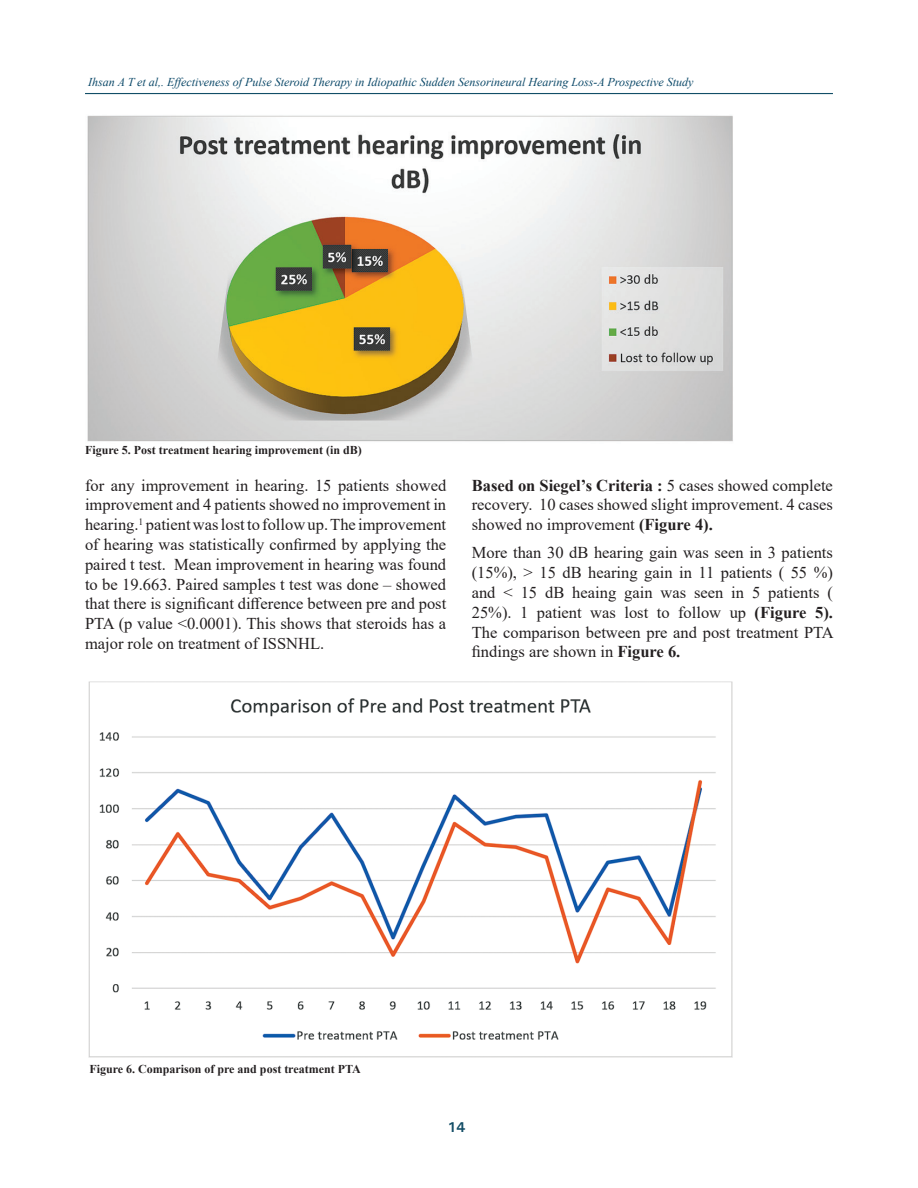
<style>
.page{position:relative;width:918px;height:1188px;background:#fff}
.page>*{position:absolute;margin:0;border:0;box-sizing:border-box;transform-origin:0 0}
.J_Para_2_ENT{font:16.5px/19.8px "Times New Roman";color:#231f20;text-align:justify}
.t1{font:700 14.25px "Univers";color:#124d66}
.t2{font:italic 12px "Times New Roman";color:#0c4969}
.Para_1{font:700 12px "Times New Roman";color:#231f20}
.s1{font-weight:700}
</style>
<div class="page">
<hr style="left:85px;top:93px;width:748px;height:1px;background:#124e67">
<img style="left:87px;top:115px;width:646px;height:327px">
<img style="left:88px;top:681px;width:645px;height:377px">
<p class="t2" style="left:88px;top:74px;width:607px">Ihsan A T et al,. Effectiveness of Pulse Steroid Therapy in Idiopathic Sudden Sensorineural Hearing Loss-A Prospective Study</p>
<p class="Para_1" style="left:85px;top:441px;width:278px">Figure 5. Post treatment hearing improvement (in dB)</p>
<p class="J_Para_2_ENT" style="left:85px;top:475px;width:363px">for any improvement in hearing. 15 patients showed improvement and 4 patients showed no improvement in hearing.<sup>1</sup> patient was lost to follow up. The improvement of hearing was statistically confirmed by applying the paired t test. Mean improvement in hearing was found to be 19.663. Paired samples t test was done – showed that there is significant difference between pre and post PTA (p value &lt;0.0001). This shows that steroids has a major role on treatment of ISSNHL.</p>
<p class="J_Para_2_ENT" style="left:472px;top:475px;width:363px"><span class="s1">Based on Siegel’s Criteria :</span> 5 cases showed complete recovery. 10 cases showed slight improvement. 4 cases showed no improvement <span class="s1">(Figure 4).</span></p>
<p class="J_Para_2_ENT" style="left:472px;top:543px;width:364px">More than 30 dB hearing gain was seen in 3 patients (15%), &gt; 15 dB hearing gain in 11 patients ( 55 %) and &lt; 15 dB heaing gain was seen in 5 patients ( 25%). 1 patient was lost to follow up <span class="s1">(Figure 5).<br></span>The comparison between pre and post treatment PTA findings are shown in <span class="s1">Figure 6.</span></p>
<p class="Para_1" style="left:89px;top:1060px;width:273px">Figure 6. Comparison of pre and post treatment PTA</p>
<p class="t1" style="left:448px;top:1118px;width:19px">14</p>
</div>
